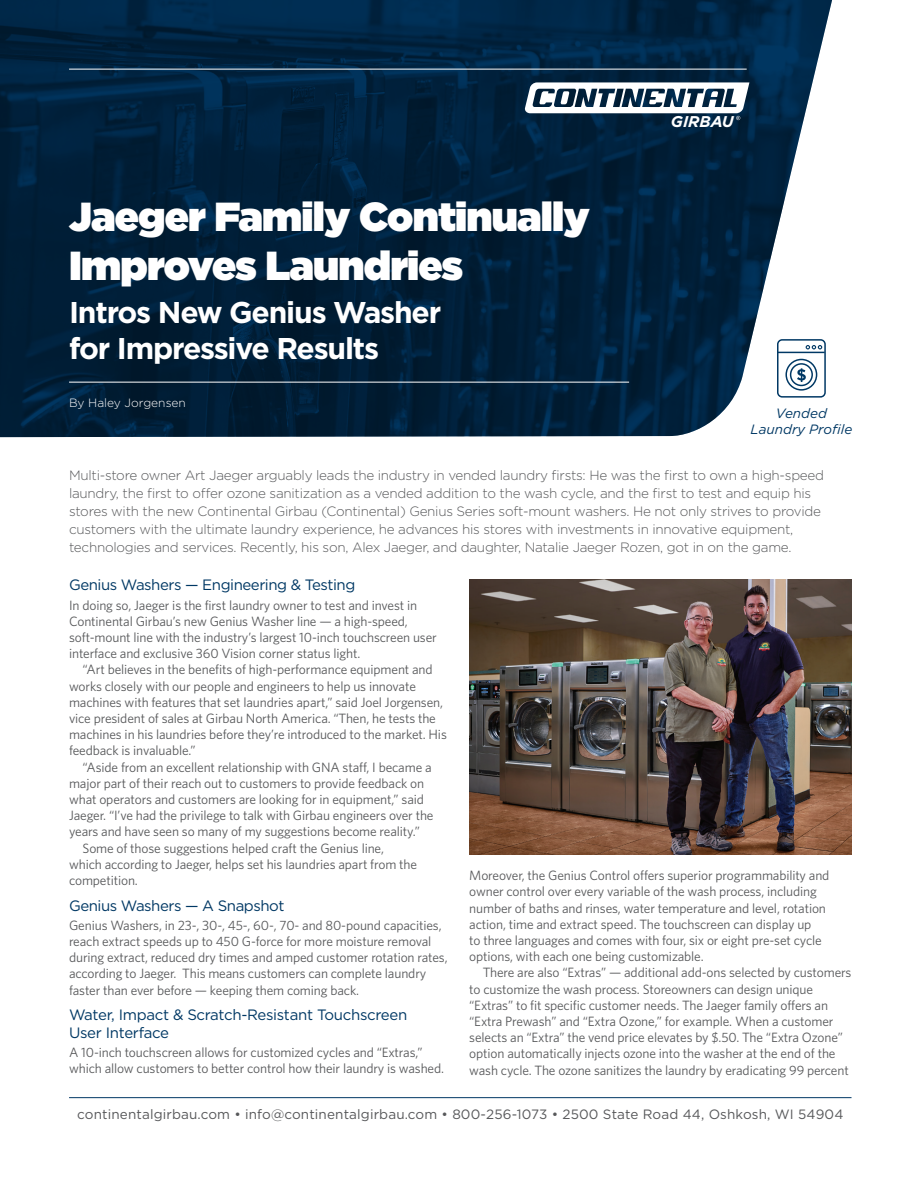
<style>
.page{position:relative;width:918px;height:1188px;background:#fff}
.page>*{position:absolute;margin:0;border:0;box-sizing:border-box;transform-origin:0 0}
.Headline{font:900 40.5px/48.6px "Gotham";letter-spacing:-.02em;color:#fff}
.Headline-2{font:700 30px/36px "Gotham";letter-spacing:-.04em;color:#fff}
.t1{font:italic 700 15.6px "Gotham";color:#fff}
.subhead-body_copy{font:15px/18px "Gotham";letter-spacing:-.03em;color:#003864}
.body_copy-indent{font:13.5px/16.2px "Whitney";letter-spacing:-.01em;color:#57585a}
.body_copy-no_indent{font:13.5px/16.2px "Whitney";letter-spacing:-.01em;color:#57585a}
.Text_-_1st_paragraph{font:300 13.5px/18px "Gotham";letter-spacing:-.02em;color:#57585a}
.Address_Copy{font:13.5px "Gotham";letter-spacing:.01em;color:#57585a}
.t2{font:italic 13.5px/16.2px "Gotham";color:#003864;text-align:center}
.author{font:300 12px "Gotham";color:#fff}
</style>
<div class="page">
<img style="left:0;top:0;width:832px;height:437px">
<svg style="left:797px;top:368px;width:9px;height:14px"></svg>
<svg style="left:806px;top:345px;width:16px;height:4px"></svg>
<div style="left:785px;top:359px;width:32px;height:32px;border:2px solid #003864;border-radius:50%"></div>
<hr style="left:777px;top:352px;width:48px;height:1px;background:#003864">
<div style="left:790px;top:363px;width:23px;height:23px;border:2px solid #003864;border-radius:50%"></div>
<div style="left:777px;top:339px;width:49px;height:59px;border:2px solid #003864;border-radius:4px"></div>
<svg style="left:524px;top:82px;width:225px;height:38px"></svg>
<hr style="left:69px;top:1097px;width:783px;height:1px;background:#003864">
<hr style="left:69px;top:382px;width:560px;height:1px;background:#fff">
<hr style="left:69px;top:69px;width:678px;height:1px;background:#fff">
<img style="left:469px;top:579px;width:383px;height:276px">
<p class="Headline" style="left:69px;top:192px;width:522px">Jaeger Family Continually<br>Improves Laundries</p>
<p class="Headline-2" style="left:69px;top:294px;width:374px">Intros New Genius Washer for Impressive Results</p>
<p class="author" style="left:69px;top:395px;width:118px">By Haley Jorgensen</p>
<p class="t1" style="left:671px;top:111px;width:64px">GIRBAU</p>
<p class="t2" style="left:751px;top:404px;width:103px">Vended<br>Laundry Profile</p>
<p class="Text_-_1st_paragraph" style="left:69px;top:465px;width:757px">Multi-store owner Art Jaeger arguably leads the industry in vended laundry firsts: He was the first to own a high-speed laundry, the first to offer ozone sanitization as a vended addition to the wash cycle, and the first to test and equip his stores with the new Continental Girbau (Continental) Genius Series soft-mount washers. He not only strives to provide customers with the ultimate laundry experience, he advances his stores with investments in innovative equipment, technologies and services. Recently, his son, Alex Jaeger, and daughter, Natalie Jaeger Rozen, got in on the game.</p>
<p class="subhead-body_copy" style="left:69px;top:576px;width:288px">Genius Washers — Engineering &amp; Testing</p>
<p class="body_copy-no_indent" style="left:69px;top:597px;width:369px">In doing so, Jaeger is the first laundry owner to test and invest in Continental Girbau’s new Genius Washer line — a high-speed, soft-mount line with the industry’s largest 10-inch touchscreen user interface and exclusive 360 Vision corner status light.</p>
<p class="body_copy-indent" style="left:69px;top:661px;width:379px;text-indent:14px">“Art believes in the benefits of high-performance equipment and works closely with our people and engineers to help us innovate machines with features that set laundries apart,” said Joel Jorgensen, vice president of sales at Girbau North America. “Then, he tests the machines in his laundries before they’re introduced to the market. His feedback is invaluable.”</p>
<p class="body_copy-indent" style="left:69px;top:759px;width:366px;text-indent:14px">“Aside from an excellent relationship with GNA staff, I became a major part of their reach out to customers to provide feedback on what operators and customers are looking for in equipment,” said Jaeger. “I’ve had the privilege to talk with Girbau engineers over the years and have seen so many of my suggestions become reality.”</p>
<p class="body_copy-indent" style="left:69px;top:840px;width:350px;text-indent:14px">Some of those suggestions helped craft the Genius line, which according to Jaeger, helps set his laundries apart from the competition.</p>
<p class="subhead-body_copy" style="left:69px;top:896px;width:217px">Genius Washers — A Snapshot</p>
<p class="body_copy-no_indent" style="left:69px;top:917px;width:380px">Genius Washers, in 23-, 30-, 45-, 60-, 70- and 80-pound capacities, reach extract speeds up to 450 G-force for more moisture removal during extract, reduced dry times and amped customer rotation rates, according to Jaeger. This means customers can complete laundry faster than ever before — keeping them coming back.</p>
<p class="subhead-body_copy" style="left:69px;top:1005px;width:340px">Water, Impact &amp; Scratch-Resistant Touchscreen<br>User Interface</p>
<p class="body_copy-no_indent" style="left:69px;top:1044px;width:377px">A 10-inch touchscreen allows for customized cycles and “Extras,” which allow customers to better control how their laundry is washed.</p>
<p class="body_copy-no_indent" style="left:469px;top:867px;width:362px">Moreover, the Genius Control offers superior programmability and owner control over every variable of the wash process, including number of baths and rinses, water temperature and level, rotation action, time and extract speed. The touchscreen can display up<br>to three languages and comes with four, six or eight pre-set cycle options, with each one being customizable.</p>
<p class="body_copy-indent" style="left:469px;top:964px;width:384px;text-indent:14px">There are also “Extras” — additional add-ons selected by customers to customize the wash process. Storeowners can design unique “Extras” to fit specific customer needs. The Jaeger family offers an “Extra Prewash” and “Extra Ozone,” for example. When a customer selects an “Extra” the vend price elevates by $.50. The “Extra Ozone” option automatically injects ozone into the washer at the end of the wash cycle. The ozone sanitizes the laundry by eradicating 99 percent</p>
<p class="Address_Copy" style="left:77px;top:1105px;width:768px">continentalgirbau.com • info@continentalgirbau.com • 800-256-1073 • 2500 State Road 44, Oshkosh, WI 54904</p>
</div>
